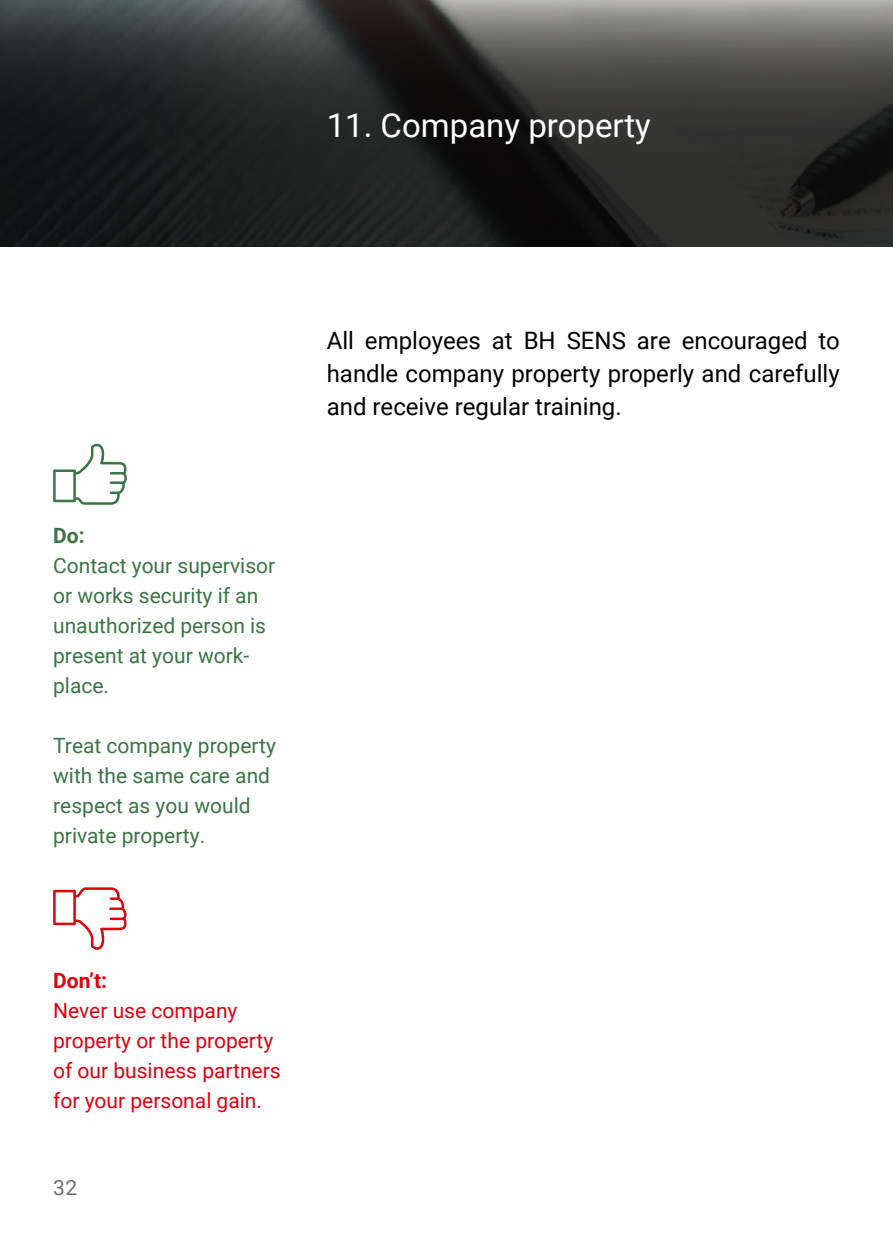
<style>
.page{position:relative;width:893px;height:1259px;background:#fff}
.page>*{position:absolute;margin:0;border:0;box-sizing:border-box;transform-origin:0 0}
.t1{font:33px "Roboto";color:#fff}
.t2{font:24px/33px "Roboto";color:#000;text-align:justify}
.t3{font:21px/30px "Roboto";color:#3a7543}
.t4{font:21px/30px "Roboto";color:#e3000f}
.t5{font:700 21px "Roboto";color:#e3000f}
.t6{font:700 21px "Roboto";color:#3a7543}
.t7{font:21px "Roboto";color:#6f6f6e}
</style>
<div class="page">
<svg style="left:0;top:0;width:893px;height:247px;background:#303231"></svg>
<svg style="left:53px;top:443px;width:74px;height:62px"></svg>
<svg style="left:53px;top:887px;width:74px;height:62px"></svg>
<h1 class="t1" style="left:327px;top:102px;width:326px">11. Company property</h1>
<p class="t6" style="left:53px;top:521px;width:33px">Do:</p>
<p class="t3" style="left:53px;top:550px;width:224px">Contact your supervisor or works security if an unauthorized person is present at your work&shy;place.</p>
<p class="t3" style="left:53px;top:730px;width:224px">Treat company property with the same care and respect as you would private property.</p>
<p class="t2" style="left:327px;top:323px;width:515px">All employees at BH SENS are encouraged to handle company property properly and carefully and receive regular training.</p>
<p class="t5" style="left:53px;top:966px;width:55px">Don’t:</p>
<p class="t4" style="left:53px;top:995px;width:229px">Never use company property or the property of our business partners for your personal gain.</p>
<p class="t7" style="left:53px;top:1173px;width:26px">32</p>
</div>
